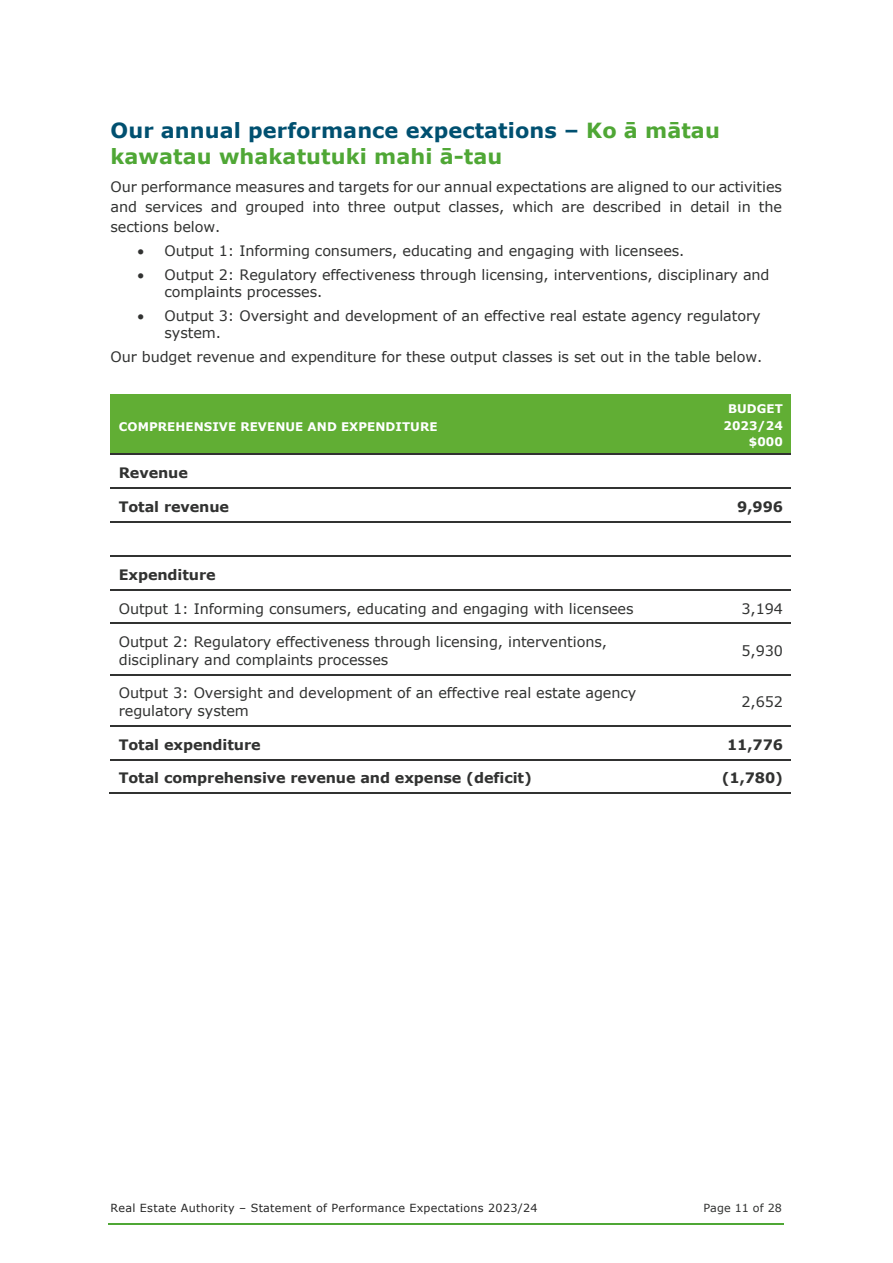
<style>
.page{position:relative;width:893px;height:1263px;background:#fff}
.page>*{position:absolute;margin:0;border:0;box-sizing:border-box;transform-origin:0 0}
.t1{font:700 20.85px/25.5px "Verdana";letter-spacing:.005em;color:#4fa735}
.t2{font:14.4px/17.2px "Verdana";letter-spacing:-.005em;color:#313231}
.t3{font:700 14.4px "Verdana";letter-spacing:-.005em;color:#313231}
.t4{font:700 11.85px/16.5px "Verdana";letter-spacing:.01em;color:#fff;text-align:right}
.t5{font:11.1px "Verdana";letter-spacing:.025em;color:#262626}
.t6{font:11.1px "Verdana";letter-spacing:.005em;color:#313231}
.s1{color:#005070}
</style>
<div class="page">
<hr style="left:108px;top:1223px;width:676px;height:1px;background:#4fa735">
<div style="left:111px;top:395px;width:542px;height:59px;background:#61ae34"></div>
<div style="left:653px;top:395px;width:138px;height:59px;background:#61ae34"></div>
<hr style="left:111px;top:454px;width:542px;height:1px;background:#313231">
<hr style="left:654px;top:454px;width:137px;height:1px;background:#313231">
<hr style="left:111px;top:487px;width:542px;height:2px;background:#313231">
<hr style="left:654px;top:487px;width:137px;height:2px;background:#313231">
<hr style="left:111px;top:521px;width:542px;height:1px;background:#313231">
<hr style="left:654px;top:521px;width:137px;height:1px;background:#313231">
<hr style="left:111px;top:555px;width:542px;height:1px;background:#313231">
<hr style="left:654px;top:555px;width:137px;height:1px;background:#313231">
<hr style="left:111px;top:589px;width:542px;height:1px;background:#313231">
<hr style="left:654px;top:589px;width:137px;height:1px;background:#313231">
<hr style="left:111px;top:622px;width:542px;height:2px;background:#313231">
<hr style="left:654px;top:622px;width:137px;height:2px;background:#313231">
<hr style="left:111px;top:674px;width:542px;height:1px;background:#313231">
<hr style="left:654px;top:674px;width:137px;height:1px;background:#313231">
<hr style="left:111px;top:725px;width:542px;height:1px;background:#313231">
<hr style="left:654px;top:725px;width:137px;height:1px;background:#313231">
<hr style="left:111px;top:759px;width:542px;height:1px;background:#313231">
<hr style="left:654px;top:759px;width:137px;height:1px;background:#313231">
<hr style="left:109px;top:793px;width:544px;height:1px;background:#313231">
<hr style="left:653px;top:793px;width:138px;height:1px;background:#313231">
<h1 class="t1" style="left:111px;top:117px;width:611px"><span class="s1">Our annual performance expectations –</span> Ko ā mātau kawatau whakatutuki mahi ā-tau</h1>
<p class="t2" style="left:111px;top:176px;width:673px;line-height:20.4px;text-align:justify">Our performance measures and targets for our annual expectations are aligned to our activities and services and grouped into three output classes, which are described in detail in the sections below.</p>
<p class="t2" style="left:138px;top:242px;width:548px">• Output 1: Informing consumers, educating and engaging with licensees.</p>
<p class="t2" style="left:165px;top:266px;width:607px;text-indent:-27px">• Output 2: Regulatory effectiveness through licensing, interventions, disciplinary and complaints processes.</p>
<p class="t2" style="left:165px;top:307px;width:598px;text-indent:-27px">• Output 3: Oversight and development of an effective real estate agency regulatory system.</p>
<p class="t2" style="left:111px;top:348px;width:653px">Our budget revenue and expenditure for these output classes is set out in the table below.</p>
<p class="t4" style="left:119px;top:418px;width:320px">COMPREHENSIVE REVENUE AND EXPENDITURE</p>
<p class="t4" style="left:723px;top:400px;width:61px">BUDGET<br>2023/24 $000</p>
<p class="t3" style="left:119px;top:463px;width:71px">Revenue</p>
<p class="t3" style="left:119px;top:496px;width:112px">Total revenue</p>
<p class="t3" style="left:737px;top:496px;width:47px">9,996</p>
<p class="t3" style="left:119px;top:564px;width:98px">Expenditure</p>
<p class="t2" style="left:119px;top:599px;width:516px">Output 1: Informing consumers, educating and engaging with licensees</p>
<p class="t2" style="left:741px;top:599px;width:43px">3,194</p>
<p class="t2" style="left:119px;top:633px;width:490px">Output 2: Regulatory effectiveness through licensing, interventions, disciplinary and complaints processes</p>
<p class="t2" style="left:741px;top:642px;width:43px">5,930</p>
<p class="t2" style="left:119px;top:684px;width:519px">Output 3: Oversight and development of an effective real estate agency regulatory system</p>
<p class="t2" style="left:741px;top:693px;width:43px">2,652</p>
<p class="t3" style="left:119px;top:734px;width:143px">Total expenditure</p>
<p class="t3" style="left:727px;top:734px;width:57px">11,776</p>
<p class="t3" style="left:119px;top:768px;width:415px">Total comprehensive revenue and expense (deficit)</p>
<p class="t3" style="left:722px;top:768px;width:63px">(1,780)</p>
<p class="t5" style="left:111px;top:1200px;width:429px">Real Estate Authority – Statement of Performance Expectations 2023/24</p>
<p class="t6" style="left:703px;top:1200px;width:80px">Page 11 of 28</p>
</div>
